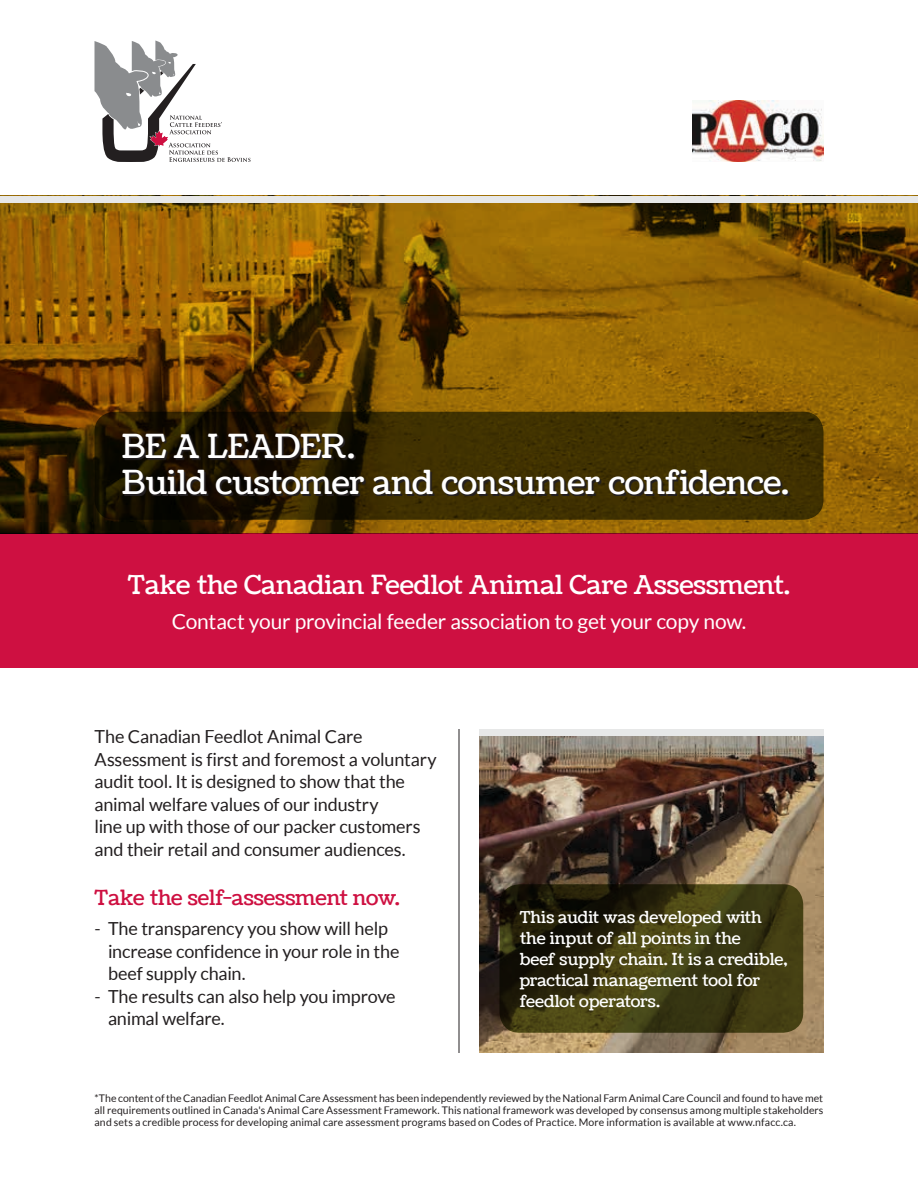
<style>
.page{position:relative;width:918px;height:1188px;background:#fff}
.page>*{position:absolute;margin:0;border:0;box-sizing:border-box;transform-origin:0 0}
.t1{font:33px/36px "Coustard";letter-spacing:-.015em;color:#fff}
.t2{font:26.25px "Coustard";letter-spacing:-.005em;color:#fff}
.t3{font:21px "Lato";letter-spacing:-.01em;color:#fff}
.t4{font:21px "Coustard";letter-spacing:-.005em;color:#ce1041}
.t5{font:18px/22.5px "Lato";letter-spacing:-.01em;color:#231f20}
.t6{font:16.5px/21px "Coustard";color:#fff}
.t7{font:10.5px/12px "Lato";letter-spacing:.01em;color:#231f20;text-align:justify}
</style>
<div class="page">
<img style="left:479px;top:736px;width:345px;height:317px">
<svg style="left:0;top:202px;width:918px;height:331px;background:#855905"></svg>
<div style="left:0;top:533px;width:918px;height:135px;background:#ce1041"></div>
<svg style="left:94px;top:40px;width:157px;height:122px"></svg>
<div style="left:0;top:196px;width:918px;height:6px;background:#e7e8e8"></div>
<div style="left:479px;top:729px;width:345px;height:7px;background:#e7e8e8"></div>
<svg style="left:94px;top:412px;width:730px;height:108px;background:#322500"></svg>
<svg style="left:124px;top:435px;width:666px;height:61px;background:#312506"></svg>
<svg style="left:500px;top:884px;width:303px;height:149px;background:#36320f"></svg>
<hr style="left:459px;top:729px;width:1px;height:324px;background:#231f20">
<img style="left:693px;top:100px;width:131px;height:62px">
<h1 class="t1" style="left:122px;top:428px;width:669px">BE A LEADER.<br>Build customer and consumer confidence.</h1>
<h2 class="t2" style="left:128px;top:567px;width:664px">Take the Canadian Feedlot Animal Care Assessment.</h2>
<h3 class="t3" style="left:172px;top:610px;width:576px">Contact your provincial feeder association to get your copy now.</h3>
<p class="t5" style="left:94px;top:726px;width:344px">The Canadian Feedlot Animal Care Assessment is first and foremost a voluntary audit tool. It is designed to show that the animal welfare values of our industry<br>line up with those of our packer customers and their retail and consumer audiences.</p>
<h3 class="t4" style="left:94px;top:883px;width:307px">Take the self-assessment now.</h3>
<h3 class="t5" style="left:108px;top:917px;width:293px;text-indent:-14px">- The transparency you show will help increase confidence in your role in the beef supply chain.</h3>
<h3 class="t5" style="left:108px;top:985px;width:289px;text-indent:-14px">- The results can also help you improve animal welfare.</h3>
<h3 class="t6" style="left:520px;top:906px;width:269px">This audit was developed with the input of all points in the<br>beef supply chain. It is a credible, practical management tool for feedlot operators.</h3>
<p class="t7" style="left:94px;top:1092px;width:731px">*The content of the Canadian Feedlot Animal Care Assessment has been independently reviewed by the National Farm Animal Care Council and found to have met all requirements outlined in Canada's Animal Care Assessment Framework. This national framework was developed by consensus among multiple stakeholders and sets a credible process for developing animal care assessment programs based on Codes of Practice. More information is available at www.nfacc.ca.</p>
</div>
